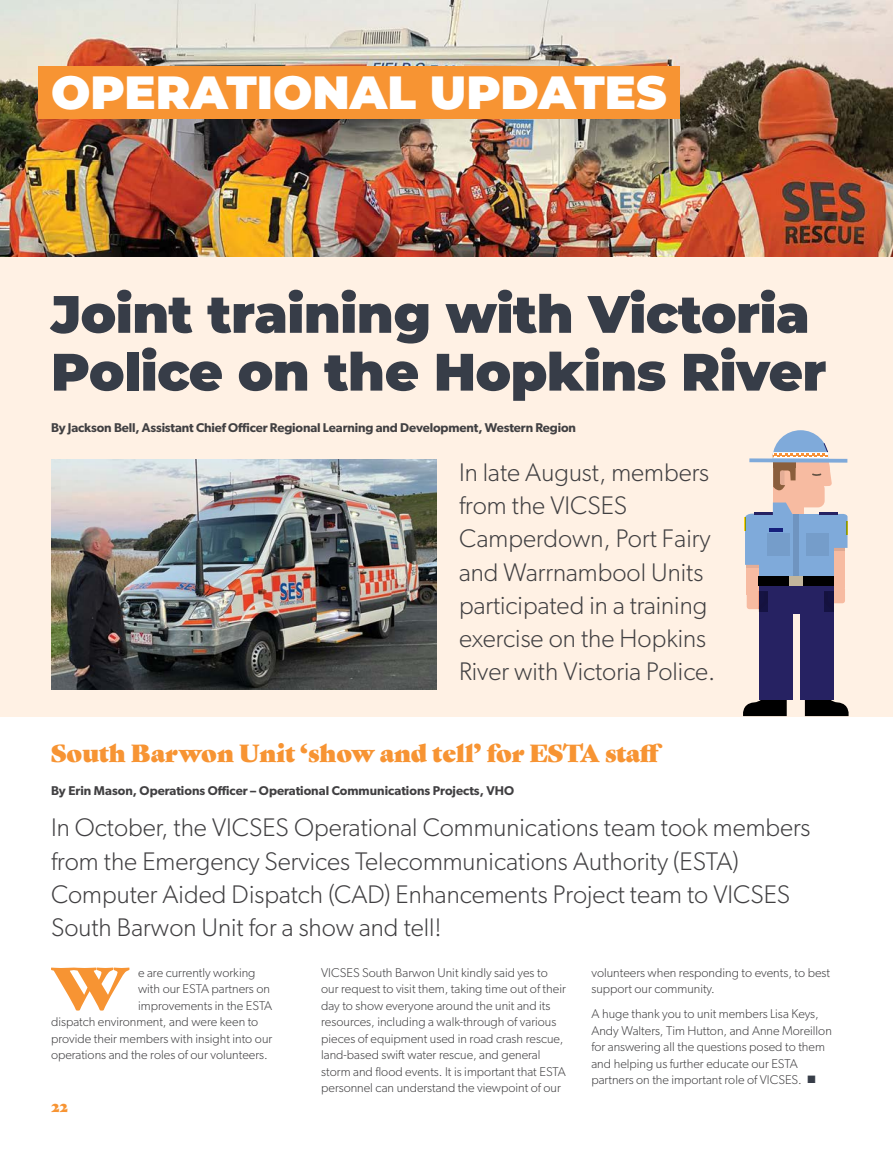
<style>
.page{position:relative;width:893px;height:1149px;background:#fff}
.page>*{position:absolute;margin:0;border:0;box-sizing:border-box;transform-origin:0 0}
.P_dropcap_CM{font:58.2px "Gastromond";color:#f79433}
.H1_Mon_Type_level_1_CM{font:900 52.5px/57.8px "Montserrat";letter-spacing:-.01em;color:#373d48}
.Region_Highlighter_CM{font:900 46.5px "Montserrat";color:#fff}
.Intro_17pt_CM{font:300 25.5px/33px "Gibson";color:#414042}
.H2_Gast_as_title_16pt_CM{font:24px "Gastromond";color:#f79433}
.t1{font:15px "Gastromond";color:#f79433}
.P_CM{font:300 12.75px/16.5px "Gibson";color:#414042}
.P_dropcap_CM-2{font:300 12.75px "Gibson";color:#414042}
.Author_CM{font:600 12.75px "Gibson";letter-spacing:-.01em;color:#414042}
.s1{color:#373d48}
</style>
<div class="page">
<div style="left:0;top:0;width:893px;height:715px;background:#fff1e4"></div>
<img style="left:0;top:0;width:893px;height:256px">
<img style="left:51px;top:459px;width:385px;height:230px">
<div style="left:747px;top:554px;width:14px;height:40px;background:#f7bba1"></div>
<svg style="left:743px;top:699px;width:44px;height:16px"></svg>
<svg style="left:805px;top:687px;width:44px;height:28px"></svg>
<div style="left:747px;top:591px;width:14px;height:18px;background:#f7bba1;border-radius:3px"></div>
<hr style="left:747px;top:564px;width:14px;height:3px;background:#e4ad96">
<div style="left:831px;top:586px;width:14px;height:17px;background:#f7bba1;border-radius:3px"></div>
<div style="left:832px;top:543px;width:13px;height:45px;background:#f7bba1"></div>
<svg style="left:833px;top:547px;width:12px;height:3px"></svg>
<div style="left:759px;top:513px;width:74px;height:69px;background:#7faada"></div>
<svg style="left:819px;top:512px;width:29px;height:35px"></svg>
<div style="left:759px;top:580px;width:74px;height:33px;background:#262262"></div>
<div style="left:807px;top:533px;width:22px;height:22px;background:#759dca"></div>
<div style="left:758px;top:576px;width:75px;height:9px;background:#000"></div>
<div style="left:793px;top:513px;width:5px;height:69px;background:#6f94c0"></div>
<div style="left:800px;top:609px;width:33px;height:90px;background:#262262"></div>
<div style="left:759px;top:609px;width:33px;height:90px;background:#262262"></div>
<svg style="left:824px;top:591px;width:9px;height:20px"></svg>
<svg style="left:759px;top:591px;width:9px;height:20px"></svg>
<div style="left:789px;top:576px;width:14px;height:9px;background:#c2b59b"></div>
<div style="left:791px;top:482px;width:34px;height:25px;background:#f7bba1;border-radius:7px"></div>
<div style="left:773px;top:467px;width:30px;height:46px;background:#f7bba1"></div>
<svg style="left:744px;top:502px;width:49px;height:62px"></svg>
<svg style="left:749px;top:458px;width:98px;height:4px"></svg>
<svg style="left:773px;top:430px;width:59px;height:66px"></svg>
<div style="left:38px;top:66px;width:641px;height:52px;background:#f79433"></div>
<p class="Region_Highlighter_CM" style="left:51px;top:57px;width:617px">OPERATIONAL UPDATES</p>
<p class="H1_Mon_Type_level_1_CM" style="left:51px;top:282px;width:777px">Joint training with Victoria<br>Police on the Hopkins River</p>
<p class="Author_CM" style="left:51px;top:420px;width:527px">By Jackson Bell, Assistant Chief Officer Regional Learning and Development, Western Region</p>
<p class="Intro_17pt_CM" style="left:459px;top:455px;width:258px">In late August, members from the VICSES<br>Camperdown, Port Fairy and Warrnambool Units participated in a training exercise on the Hopkins<br>River with Victoria Police.</p>
<p class="H2_Gast_as_title_16pt_CM" style="left:51px;top:734px;width:613px">South Barwon Unit ‘show and tell’ for ESTA staff</p>
<p class="Author_CM" style="left:51px;top:783px;width:464px">By Erin Mason, Operations Officer – Operational Communications Projects, VHO</p>
<p class="Intro_17pt_CM" style="left:51px;top:810px;width:761px">In October, the VICSES Operational Communications team took members from the Emergency Services Telecommunications Authority (ESTA)<br>Computer Aided Dispatch (CAD) Enhancements Project team to VICSES South Barwon Unit for a show and tell!</p>
<p class="P_dropcap_CM" style="left:51px;top:943px;width:80px">W</p>
<p class="P_dropcap_CM-2" style="left:138px;top:964px;width:119px">e are currently working</p>
<p class="P_CM" style="left:321px;top:963px;width:246px">VICSES South Barwon Unit kindly said yes to our request to visit them, taking time out of their day to show everyone around the unit and its resources, including a walk-through of various pieces of equipment used in road crash rescue, land-based swift water rescue, and general storm and flood events. It is important that ESTA personnel can understand the viewpoint of our</p>
<p class="P_CM" style="left:591px;top:963px;width:240px">volunteers when responding to events, to best support our community.</p>
<p class="P_dropcap_CM-2" style="left:138px;top:980px;width:133px">with our ESTA partners on</p>
<p class="P_dropcap_CM-2" style="left:138px;top:997px;width:136px">improvements in the ESTA</p>
<p class="P_dropcap_CM-2" style="left:51px;top:1013px;width:209px">dispatch environment, and were keen to</p>
<p class="P_dropcap_CM-2" style="left:51px;top:1030px;width:223px">provide their members with insight into our</p>
<p class="P_dropcap_CM-2" style="left:51px;top:1046px;width:218px">operations and the roles of our volunteers.</p>
<p class="P_CM" style="left:591px;top:1004px;width:242px">A huge thank you to unit members Lisa Keys, Andy Walters, Tim Hutton, and Anne Moreillon for answering all the questions posed to them and helping us further educate our ESTA partners on the important role of VICSES. <span class="s1">■</span></p>
<p class="t1" style="left:51px;top:1094px;width:19px">22</p>
</div>
